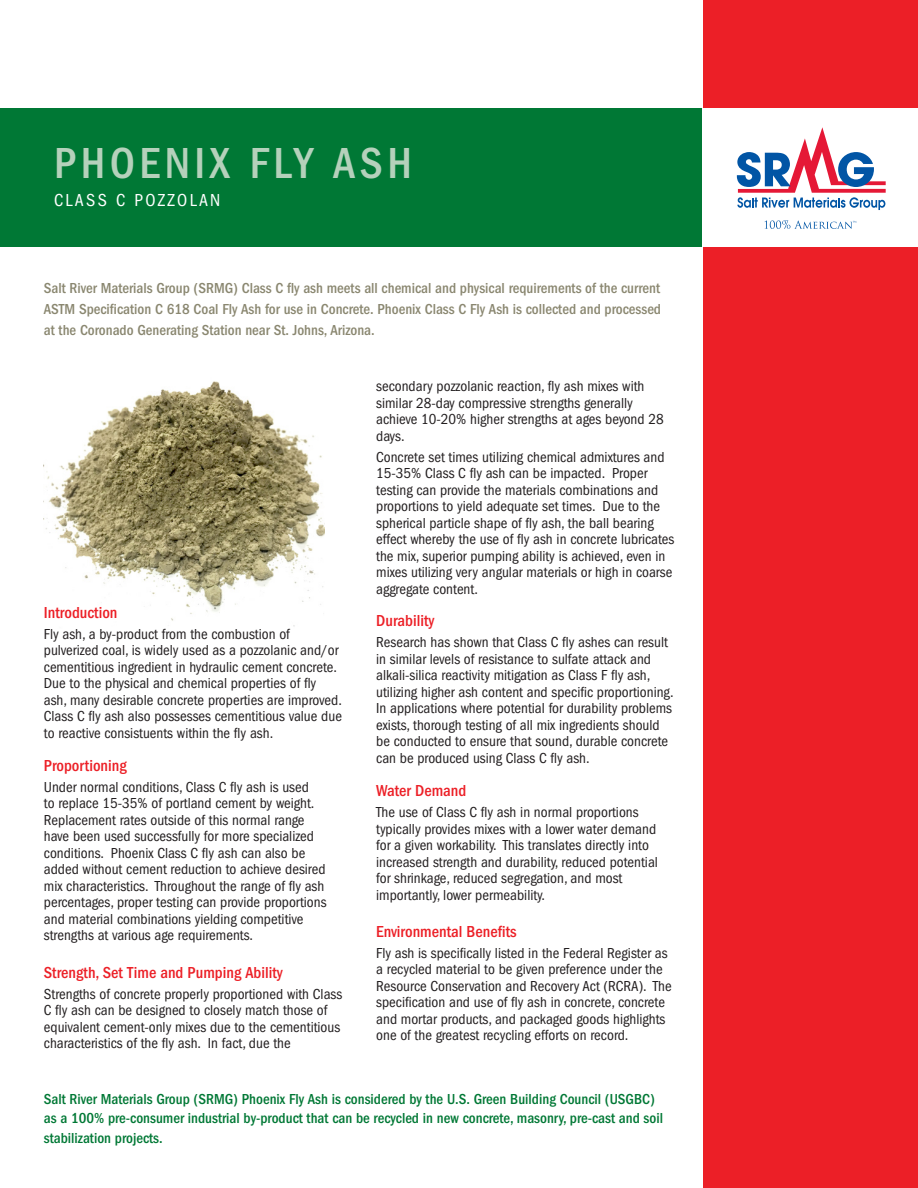
<style>
.page{position:relative;width:918px;height:1188px;background:#fff}
.page>*{position:absolute;margin:0;border:0;box-sizing:border-box;transform-origin:0 0}
.t1{font:500 condensed 45px "ITC Franklin Gothic Std";letter-spacing:.1em;color:#b5d1bb}
.t2{font:condensed 18px "ITC Franklin Gothic Std";letter-spacing:.13em;color:#fff}
.t3{font:500 condensed 16.5px "ITC Franklin Gothic Std";color:#ec2027}
.t4{font:condensed 15px/16.5px "ITC Franklin Gothic Std";color:#231f20}
.t5{font:500 condensed 15px/21px "ITC Franklin Gothic Std";color:#8a8770;text-align:justify}
.t6{font:500 condensed 15px/19.5px "ITC Franklin Gothic Std";color:#007835}
</style>
<div class="page">
<img style="left:44px;top:381px;width:280px;height:246px">
<div style="left:703px;top:0;width:215px;height:1188px;background:#ec1f27"></div>
<div style="left:0;top:108px;width:703px;height:139px;background:#007835"></div>
<div style="left:703px;top:108px;width:215px;height:139px;background:#fff"></div>
<svg style="left:737px;top:127px;width:149px;height:83px"></svg>
<svg style="left:764px;top:220px;width:93px;height:9px"></svg>
<h1 class="t1" style="left:54px;top:137px;width:359px">PHOENIX FLY ASH</h1>
<p class="t2" style="left:54px;top:190px;width:168px">CLASS C POZZOLAN</p>
<p class="t5" style="left:44px;top:278px;width:619px">Salt River Materials Group (SRMG) Class C fly ash meets all chemical and physical requirements of the current ASTM Specification C 618 Coal Fly Ash for use in Concrete. Phoenix Class C Fly Ash is collected and processed at the Coronado Generating Station near St. Johns, Arizona.</p>
<p class="t3" style="left:44px;top:603px;width:75px">Introduction</p>
<p class="t4" style="left:44px;top:626px;width:300px">Fly ash, a by-product from the combustion of pulverized coal, is widely used as a pozzolanic and/or cementitious ingredient in hydraulic cement concrete.<br>Due to the physical and chemical properties of fly ash, many desirable concrete properties are improved.<br>Class C fly ash also possesses cementitious value due to reactive consistuents within the fly ash.</p>
<p class="t3" style="left:44px;top:756px;width:84px">Proportioning</p>
<p class="t4" style="left:44px;top:779px;width:284px">Under normal conditions, Class C fly ash is used<br>to replace 15-35% of portland cement by weight.<br>Replacement rates outside of this normal range have been used successfully for more specialized conditions. Phoenix Class C fly ash can also be added without cement reduction to achieve desired mix characteristics. Throughout the range of fly ash percentages, proper testing can provide proportions and material combinations yielding competitive strengths at various age requirements.</p>
<p class="t3" style="left:44px;top:963px;width:240px">Strength, Set Time and Pumping Ability</p>
<p class="t4" style="left:44px;top:986px;width:300px">Strengths of concrete properly proportioned with Class C fly ash can be designed to closely match those of equivalent cement-only mixes due to the cementitious characteristics of the fly ash. In fact, due the</p>
<p class="t4" style="left:376px;top:378px;width:289px">secondary pozzolanic reaction, fly ash mixes with similar 28-day compressive strengths generally achieve 10-20% higher strengths at ages beyond 28 days.</p>
<p class="t4" style="left:376px;top:449px;width:300px">Concrete set times utilizing chemical admixtures and 15-35% Class C fly ash can be impacted. Proper testing can provide the materials combinations and proportions to yield adequate set times. Due to the spherical particle shape of fly ash, the ball bearing effect whereby the use of fly ash in concrete lubricates the mix, superior pumping ability is achieved, even in mixes utilizing very angular materials or high in coarse aggregate content.</p>
<p class="t3" style="left:376px;top:612px;width:60px">Durability</p>
<p class="t4" style="left:376px;top:634px;width:299px">Research has shown that Class C fly ashes can result in similar levels of resistance to sulfate attack and alkali-silica reactivity mitigation as Class F fly ash, utilizing higher ash content and specific proportioning.<br>In applications where potential for durability problems exists, thorough testing of all mix ingredients should be conducted to ensure that sound, durable concrete can be produced using Class C fly ash.</p>
<p class="t3" style="left:376px;top:782px;width:92px">Water Demand</p>
<p class="t4" style="left:376px;top:804px;width:283px">The use of Class C fly ash in normal proportions typically provides mixes with a lower water demand for a given workability. This translates directly into increased strength and durability, reduced potential for shrinkage, reduced segregation, and most importantly, lower permeability.</p>
<p class="t3" style="left:376px;top:922px;width:142px">Environmental Benefits</p>
<p class="t4" style="left:376px;top:945px;width:297px">Fly ash is specifically listed in the Federal Register as a recycled material to be given preference under the Resource Conservation and Recovery Act (RCRA). The specification and use of fly ash in concrete, concrete and mortar products, and packaged goods highlights one of the greatest recycling efforts on record.</p>
<p class="t6" style="left:44px;top:1089px;width:621px">Salt River Materials Group (SRMG) Phoenix Fly Ash is considered by the U.S. Green Building Council (USGBC) as a 100% pre-consumer industrial by-product that can be recycled in new concrete, masonry, pre-cast and soil stabilization projects.</p>
</div>
